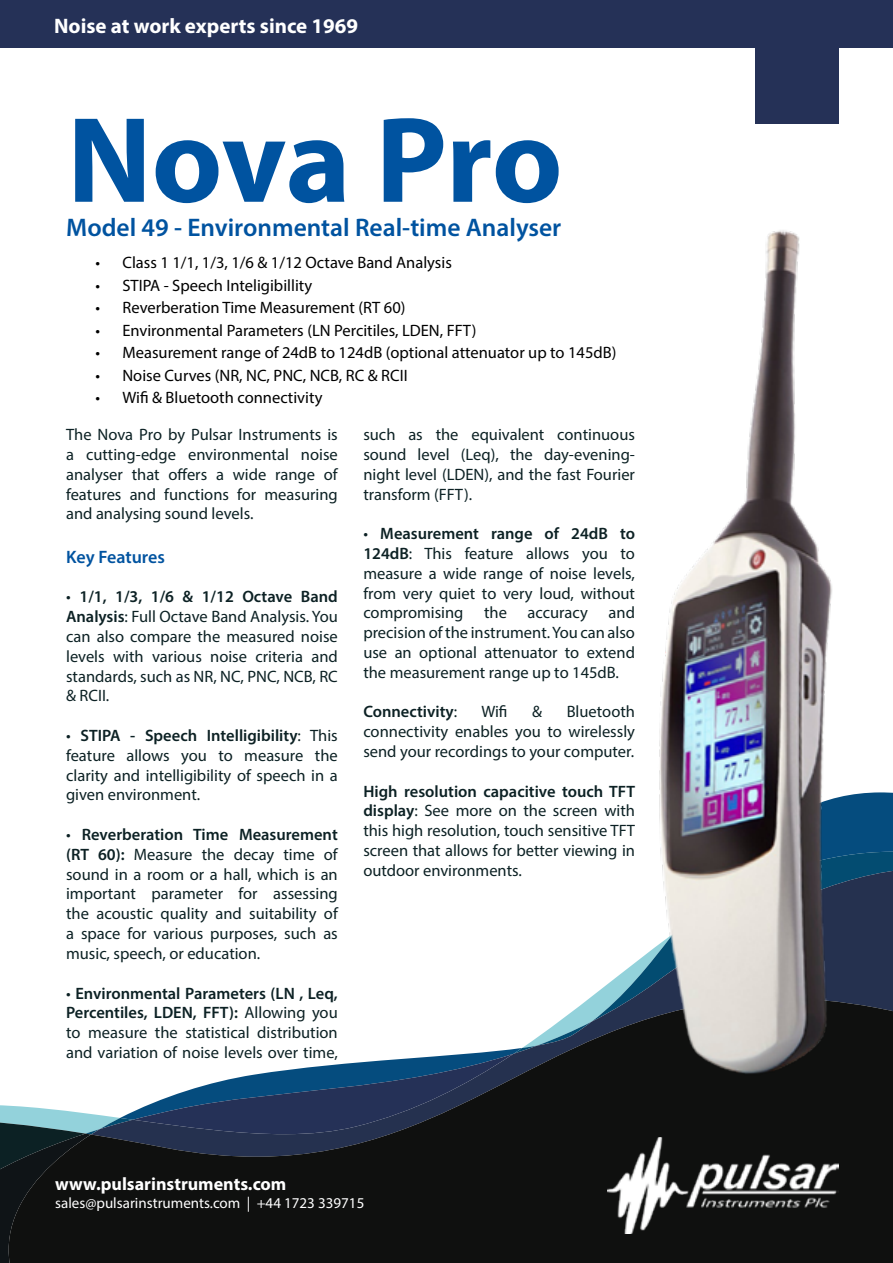
<style>
.page{position:relative;width:893px;height:1263px;background:#fff}
.page>*{position:absolute;margin:0;border:0;box-sizing:border-box;transform-origin:0 0}
.t1{font:700 123px "Myriad Pro";letter-spacing:-.01em;color:#0053a0}
.t2{font:600 25.5px "Myriad Pro";color:#0053a0}
.t3{font:700 21px "Myriad Pro";color:#fff}
.t4{font:700 18px "Myriad Pro";color:#fff}
.t5{font:600 18px "Myriad Pro";letter-spacing:-.005em;color:#0053a0}
.t6{font:16.5px/19.8px "Myriad Pro";color:#0c2124;text-align:justify}
.t7{font:16.5px "Myriad Pro";color:#000}
.t8{font:600 16.5px "Myriad Pro";color:#0c2124}
.t9{font:15px "Myriad Pro";color:#fff}
.s1{font-weight:600}
.s2{font-weight:400}
</style>
<div class="page">
<div style="left:0;top:1105px;width:893px;height:158px;background:#0f100f"></div>
<img style="left:607px;top:1176px;width:231px;height:57px">
<div style="left:0;top:0;width:893px;height:48px;background:#253157"></div>
<img style="left:111px;top:48px;width:782px;height:1128px">
<p class="t3" style="left:54px;top:12px;width:305px">Noise at work experts since 1969</p>
<h1 class="t1" style="left:67px;top:80px;width:497px">Nova Pro</h1>
<h2 class="t2" style="left:66px;top:211px;width:497px">Model 49 - Environmental Real-time Analyser</h2>
<p class="t7" style="left:95px;top:252px;width:358px">• Class 1 1/1, 1/3, 1/6 &amp; 1/12 Octave Band Analysis</p>
<p class="t7" style="left:95px;top:275px;width:218px">• STIPA - Speech Inteligibillity</p>
<p class="t7" style="left:95px;top:298px;width:312px">• Reverberation Time Measurement (RT 60)</p>
<p class="t7" style="left:95px;top:320px;width:383px">• Environmental Parameters (LN Percitiles, LDEN, FFT)</p>
<p class="t7" style="left:95px;top:343px;width:522px">• Measurement range of 24dB to 124dB (optional attenuator up to 145dB)</p>
<p class="t7" style="left:95px;top:365px;width:314px">• Noise Curves (NR, NC, PNC, NCB, RC &amp; RCII</p>
<p class="t7" style="left:95px;top:388px;width:228px">• Wifi &amp; Bluetooth connectivity</p>
<p class="t6" style="left:66px;top:424px;width:273px">The Nova Pro by Pulsar Instruments is a cutting-edge environmental noise analyser that offers a wide range of features and functions for measuring and analysing sound levels.</p>
<p class="t5" style="left:66px;top:545px;width:100px">Key Features</p>
<p class="t6" style="left:66px;top:587px;width:273px">• <span class="s1">1/1, 1/3, 1/6 &amp; 1/12 Octave Band Analysis</span>: Full Octave Band Analysis. You can also compare the measured noise levels with various noise criteria and standards, such as NR, NC, PNC, NCB, RC &amp; RCII.</p>
<p class="t6" style="left:66px;top:725px;width:273px">• <span class="s1">STIPA - Speech Intelligibility</span>: This feature allows you to measure the clarity and intelligibility of speech in a given environment.</p>
<p class="t6" style="left:66px;top:824px;width:273px">• <span class="s1">Reverberation Time Measurement (RT 60):</span> Measure the decay time of sound in a room or a hall, which is an important parameter for assessing the acoustic quality and suitability of a space for various purposes, such as music, speech, or education.</p>
<p class="t6" style="left:66px;top:983px;width:273px">• <span class="s1">Environmental Parameters (LN , Leq, Percentiles, LDEN, FFT):</span> Allowing you to measure the statistical distribution and variation of noise levels over time,</p>
<p class="t6" style="left:363px;top:424px;width:273px">such as the equivalent continuous sound level (Leq), the day-evening&shy;night level (LDEN), and the fast Fourier transform (FFT).</p>
<p class="t6" style="left:363px;top:523px;width:273px">• <span class="s1">Measurement range of 24dB to 124dB</span>: This feature allows you to measure a wide range of noise levels, from very quiet to very loud, without compromising the accuracy and precision of the instrument. You can also use an optional attenuator to extend the measurement range up to 145dB.</p>
<p class="t8" style="left:363px;top:701px;width:95px">Connectivity<span class="s2">:</span></p>
<p class="t6" style="left:481px;top:702px;width:28px">Wifi</p>
<p class="t6" style="left:532px;top:702px;width:11px">&amp;</p>
<p class="t6" style="left:363px;top:702px;width:273px;text-indent:203px">Bluetooth connectivity enables you to wirelessly send your recordings to your computer.</p>
<p class="t6" style="left:363px;top:781px;width:273px"><span class="s1">High resolution capacitive touch TFT display</span>: See more on the screen with this high resolution, touch sensitive TFT screen that allows for better viewing in outdoor environments.</p>
<p class="t4" style="left:55px;top:1172px;width:233px">www.pulsarinstruments.com</p>
<p class="t9" style="left:55px;top:1193px;width:311px">sales@pulsarinstruments.com | +44 1723 339715</p>
</div>
